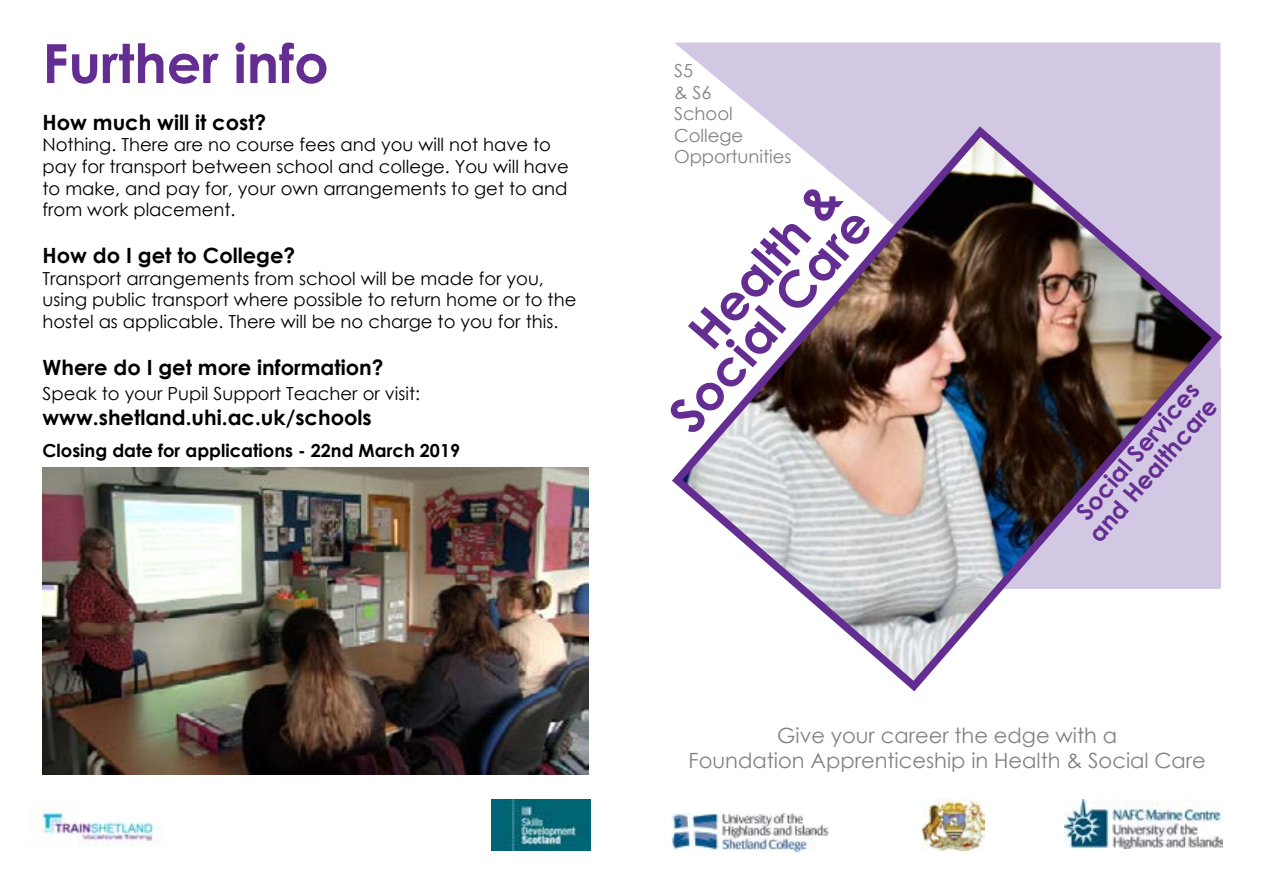
<style>
.page{position:relative;width:1263px;height:893px;background:#fff}
.page>*{position:absolute;margin:0;border:0;box-sizing:border-box;transform-origin:0 0}
.t1{font:700 54px "Century Gothic";color:#642d91}
.t2{font:700 49.5px/40.5px "Century Gothic";color:#642d91;text-align:right}
.t3{font:700 24px/24px "Century Gothic";color:#642d91;text-align:center}
.t4{font:700 21px "Century Gothic";color:#000}
.t5{font:21px/25.2px "Century Gothic";color:#808285;text-align:center}
.t6{font:18px/21.6px "Century Gothic";color:#000}
.t7{font:700 18px "Century Gothic";color:#000}
.t8{font:18px/21.6px "Century Gothic";color:#808285}
</style>
<div class="page">
<svg style="left:675px;top:43px;width:545px;height:78px;background:#d6cce5"></svg>
<svg style="left:672px;top:121px;width:551px;height:571px"></svg>
<img style="left:672px;top:813px;width:157px;height:39px">
<img style="left:922px;top:799px;width:62px;height:51px">
<img style="left:1065px;top:800px;width:157px;height:48px">
<img style="left:492px;top:799px;width:98px;height:51px">
<img style="left:43px;top:468px;width:546px;height:306px">
<img style="left:37px;top:811px;width:123px;height:36px">
<h1 class="t1" style="left:43px;top:22px;width:288px">Further info</h1>
<p class="t4" style="left:43px;top:106px;width:225px">How much will it cost?</p>
<p class="t6" style="left:43px;top:134px;width:528px">Nothing. There are no course fees and you will not have to pay for transport between school and college. You will have to make, and pay for, your own arrangements to get to and from work placement.</p>
<p class="t4" style="left:43px;top:239px;width:254px">How do I get to College?</p>
<p class="t6" style="left:43px;top:267px;width:535px">Transport arrangements from school will be made for you, using public transport where possible to return home or to the hostel as applicable. There will be no charge to you for this.</p>
<p class="t4" style="left:43px;top:351px;width:343px">Where do I get more information?</p>
<p class="t6" style="left:43px;top:382px;width:379px">Speak to your Pupil Support Teacher or visit:</p>
<p class="t4" style="left:43px;top:401px;width:331px">www.shetland.uhi.ac.uk/schools</p>
<p class="t7" style="left:43px;top:437px;width:419px">Closing date for applications - 22nd March 2019</p>
<p class="t8" style="left:674px;top:59px;width:119px">S5<br>&amp; S6<br>School<br>College<br>Opportunities</p>
<h2 class="t2" style="left:632px;top:383px;width:280px;rotate:-49deg">Health &amp;<br>Social Care</h2>
<h3 class="t3" style="left:1065px;top:514px;width:183px;rotate:-49deg">Social Services and Healthcare</h3>
<p class="t5" style="left:688px;top:722px;width:519px">Give your career the edge with a<br>Foundation Apprenticeship in Health &amp; Social Care</p>
</div>
